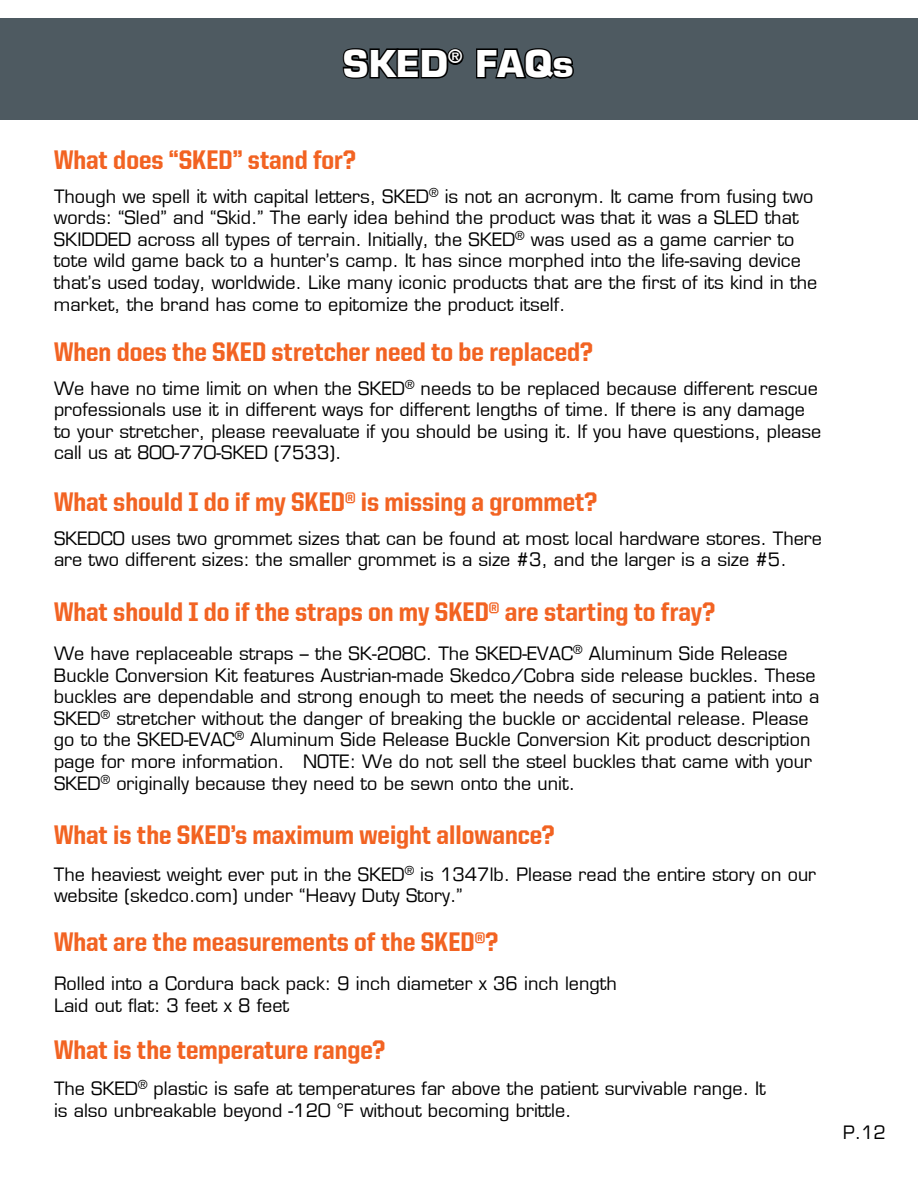
<style>
.page{position:relative;width:918px;height:1188px;background:#fff}
.page>*{position:absolute;margin:0;border:0;box-sizing:border-box;transform-origin:0 0}
.t1{font:700 36px "Eurostile";color:#fff}
.t2{font:800 27px "United Sans Semi Cond";color:#f26322}
.t3{font:18px/21.6px "Eurostile";color:#000}
</style>
<div class="page">
<div style="left:0;top:18px;width:918px;height:102px;background:#4e5a61"></div>
<svg style="left:342px;top:48px;width:122px;height:31px"></svg>
<svg style="left:476px;top:48px;width:98px;height:31px"></svg>
<h1 class="t1" style="left:343px;top:40px;width:232px">SKED<sup>®</sup> FAQs</h1>
<h2 class="t2" style="left:54px;top:145px;width:303px">What does “SKED” stand for?</h2>
<p class="t3" style="left:54px;top:185px;width:765px">Though we spell it with capital letters, SKED<sup>®</sup> is not an acronym. It came from fusing two words: “Sled” and “Skid.” The early idea behind the product was that it was a SLED that SKIDDED across all types of terrain. Initially, the SKED<sup>®</sup> was used as a game carrier to tote wild game back to a hunter’s camp. It has since morphed into the life-saving device that’s used today, worldwide. Like many iconic products that are the first of its kind in the market, the brand has come to epitomize the product itself.</p>
<h2 class="t2" style="left:54px;top:337px;width:541px">When does the SKED stretcher need to be replaced?</h2>
<p class="t3" style="left:54px;top:377px;width:769px">We have no time limit on when the SKED<sup>®</sup> needs to be replaced because different rescue professionals use it in different ways for different lengths of time. If there is any damage to your stretcher, please reevaluate if you should be using it. If you have questions, please call us at 800-770-SKED (7533).</p>
<h2 class="t2" style="left:54px;top:487px;width:545px">What should I do if my SKED® is missing a grommet?</h2>
<p class="t3" style="left:54px;top:527px;width:770px">SKEDCO uses two grommet sizes that can be found at most local hardware stores. There are two different sizes: the smaller grommet is a size #3, and the larger is a size #5.</p>
<h2 class="t2" style="left:54px;top:597px;width:663px">What should I do if the straps on my SKED® are starting to fray?</h2>
<p class="t3" style="left:54px;top:643px;width:767px">We have replaceable straps – the SK-208C. The SKED-EVAC<sup>®</sup> Aluminum Side Release Buckle Conversion Kit features Austrian-made Skedco/Cobra side release buckles. These buckles are dependable and strong enough to meet the needs of securing a patient into a SKED<sup>®</sup> stretcher without the danger of breaking the buckle or accidental release. Please go to the SKED-EVAC<sup>®</sup> Aluminum Side Release Buckle Conversion Kit product description page for more information.    NOTE: We do not sell the steel buckles that came with your SKED<sup>®</sup> originally because they need to be sewn onto the unit.</p>
<h2 class="t2" style="left:54px;top:820px;width:502px">What is the SKED’s maximum weight allowance?</h2>
<p class="t3" style="left:54px;top:863px;width:764px">The heaviest weight ever put in the SKED<sup>®</sup> is 1347lb. Please read the entire story on our website (skedco.com) under “Heavy Duty Story.”</p>
<h2 class="t2" style="left:54px;top:927px;width:446px">What are the measurements of the SKED®?</h2>
<p class="t3" style="left:54px;top:973px;width:564px">Rolled into a Cordura back pack: 9 inch diameter x 36 inch length<br>Laid out flat: 3 feet x 8 feet</p>
<h2 class="t2" style="left:54px;top:1035px;width:333px">What is the temperature range?</h2>
<p class="t3" style="left:54px;top:1078px;width:713px">The SKED<sup>®</sup> plastic is safe at temperatures far above the patient survivable range. It is also unbreakable beyond -120 °F without becoming brittle.</p>
<p class="t3" style="left:843px;top:1121px;width:44px">P.12</p>
</div>
